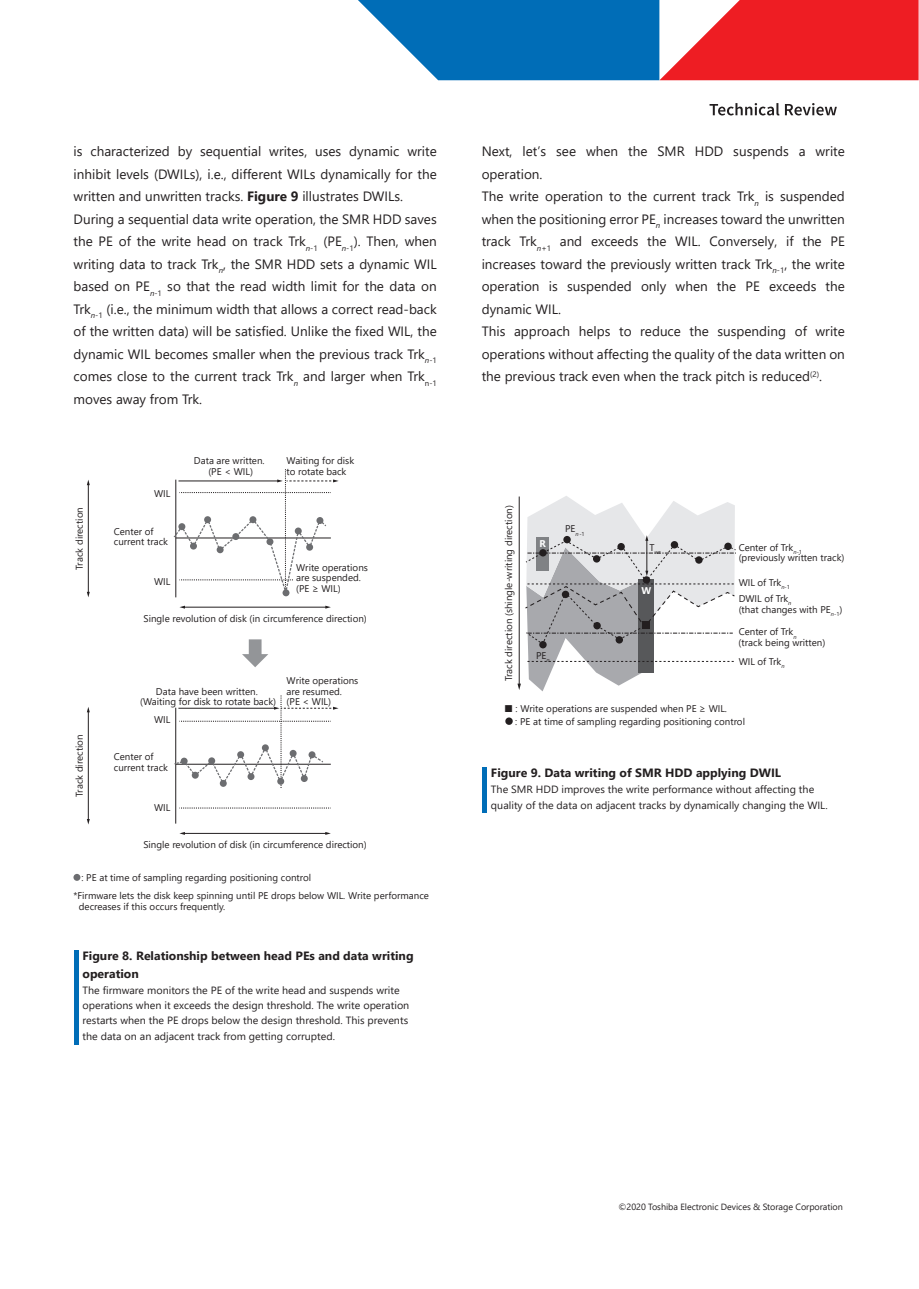
<style>
.page{position:relative;width:919px;height:1289px;background:#fff}
.page>*{position:absolute;margin:0;border:0;box-sizing:border-box;transform-origin:0 0}
.t1{font:13.5px/22.5px "Segoe UI";color:#231f20}
.t2{font:700 12px/18px "Segoe UI";color:#231f20}
.t3{font:10.5px/15.3px "Segoe UI";color:#231f20}
.t4{font:9.75px/10.5px "Segoe UI";color:#231f20}
.t5{font:700 9.75px "Segoe UI";color:#fff}
.t6{font:9px "Segoe UI";letter-spacing:-.005em;color:#231f20}
.t7{font:5.7px "Segoe UI";color:#231f20}
.s1{font-weight:700}
</style>
<div class="page">
<svg style="left:358px;top:0;width:560px;height:80px;background:#806287"></svg>
<svg style="left:709px;top:103px;width:127px;height:12px"></svg>
<svg style="left:517px;top:496px;width:219px;height:195px"></svg>
<svg style="left:505px;top:717px;width:8px;height:8px"></svg>
<div style="left:74px;top:950px;width:5px;height:94px;background:#006db7"></div>
<div style="left:481px;top:766px;width:5px;height:46px;background:#006db7"></div>
<svg style="left:173px;top:469px;width:165px;height:128px"></svg>
<hr style="left:88px;top:484px;width:1px;height:109px;background:#231f20">
<hr style="left:184px;top:607px;width:142px;height:1px;background:#231f20">
<svg style="left:325px;top:605px;width:6px;height:3px"></svg>
<hr style="left:88px;top:711px;width:1px;height:109px;background:#231f20">
<div style="left:293px;top:575px;width:43px;height:9px;background:#fff"></div>
<hr style="left:175px;top:707px;width:1px;height:116px;background:#231f20">
<svg style="left:179px;top:807px;width:152px;height:1px"></svg>
<hr style="left:184px;top:833px;width:142px;height:1px;background:#231f20">
<svg style="left:174px;top:695px;width:164px;height:93px"></svg>
<div style="left:249px;top:639px;width:12px;height:17px;background:#939598"></div>
<svg style="left:242px;top:654px;width:26px;height:13px"></svg>
<svg style="left:73px;top:873px;width:7px;height:7px"></svg>
<p class="t1" style="left:74px;top:139px;width:365px">is characterized by sequential writes, uses dynamic write inhibit levels (DWILs), i.e., different WILs dynamically for the written and unwritten tracks. <span class="s1">Figure 9</span> illustrates DWILs.<br>During a sequential data write operation, the SMR HDD saves the PE of the write head on track Trk<sub>n</sub><sub>-1</sub> (PE<sub>n</sub><sub>-1</sub>). Then, when writing data to track Trk<sub>n</sub>, the SMR HDD sets a dynamic WIL based on PE<sub>n</sub><sub>-1</sub> so that the read width limit for the data on Trk<sub>n</sub><sub>-1</sub> (i.e., the minimum width that allows a correct read-back of the written data) will be satisfied. Unlike the fixed WIL, the dynamic WIL becomes smaller when the previous track Trk<sub>n</sub><sub>-1 </sub>comes close to the current track Trk<sub>n</sub> and larger when Trk<sub>n-1 </sub>moves away from Trk.</p>
<p class="t1" style="left:481px;top:139px;width:365px">Next, let’s see when the SMR HDD suspends a write operation.<br>The write operation to the current track Trk<sub>n</sub> is suspended when the positioning error PE<sub>n</sub> increases toward the unwritten track Trk<sub>n</sub><sub>+1</sub> and exceeds the WIL. Conversely, if the PE increases toward the previously written track Trk<sub>n</sub><sub>-1</sub>, the write operation is suspended only when the PE exceeds the dynamic WIL.<br>This approach helps to reduce the suspending of write operations without affecting the quality of the data written on the previous track even when the track pitch is reduced<sup>(2)</sup>.</p>
<p class="t4" style="left:73px;top:569px;width:64px;rotate:-90deg">Track direction</p>
<p class="t4" style="left:73px;top:797px;width:64px;rotate:-90deg">Track direction</p>
<p class="t4" style="left:154px;top:487px;width:18px">WIL</p>
<p class="t4" style="left:114px;top:525px;width:56px">Center of current track</p>
<p class="t4" style="left:154px;top:575px;width:18px">WIL</p>
<p class="t4" style="left:194px;top:454px;width:72px;text-align:center">Data are written. (PE &lt; WIL)</p>
<p class="t4" style="left:286px;top:454px;width:69px">Waiting for disk to rotate back</p>
<p class="t4" style="left:296px;top:561px;width:73px">Write operations are suspended. (PE ≥ WIL)</p>
<p class="t4" style="left:143px;top:612px;width:225px">Single revolution of disk (in circumference direction)</p>
<p class="t4" style="left:140px;top:685px;width:137px;text-align:center">Data have been written. (Waiting for disk to rotate back)</p>
<p class="t4" style="left:286px;top:674px;width:73px">Write operations are resumed.<br>(PE &lt; WIL)</p>
<p class="t4" style="left:154px;top:713px;width:18px">WIL</p>
<p class="t4" style="left:114px;top:750px;width:56px">Center of current track</p>
<p class="t4" style="left:154px;top:801px;width:18px">WIL</p>
<p class="t4" style="left:143px;top:838px;width:225px">Single revolution of disk (in circumference direction)</p>
<p class="t4" style="left:81px;top:871px;width:231px">: PE at time of sampling regarding positioning control</p>
<p class="t4" style="left:79px;top:889px;width:352px;text-indent:-5px">*Firmware lets the disk keep spinning until PE drops below WIL. Write performance decreases if this occurs frequently.</p>
<p class="t2" style="left:82px;top:945px;width:332px">Figure 8. Relationship between head PEs and data writing operation</p>
<p class="t3" style="left:82px;top:981px;width:328px">The firmware monitors the PE of the write head and suspends write operations when it exceeds the design threshold. The write operation restarts when the PE drops below the design threshold. This prevents the data on an adjacent track from getting corrupted.</p>
<p class="t4" style="left:502px;top:681px;width:177px;rotate:-90deg">Track direction (shingle-writing direction)</p>
<p class="t4" style="left:565px;top:523px;width:21px">PE<sub>n</sub><sub>-1</sub></p>
<p class="t5" style="left:539px;top:534px;width:8px">R</p>
<p class="t4" style="left:738px;top:541px;width:107px">Center of Trk<sub>n</sub><sub>-1 </sub>(previously written track)</p>
<p class="t4" style="left:738px;top:574px;width:54px;line-height:15.9px">WIL of Trk<sub>n</sub><sub>-1<br></sub>DWIL of Trk<sub>n</sub></p>
<p class="t4" style="left:738px;top:603px;width:105px">(that changes with PE<sub>n</sub><sub>-1</sub>)</p>
<p class="t4" style="left:738px;top:626px;width:88px">Center of Trk<sub>n<br></sub>(track being written)</p>
<p class="t7" style="left:649px;top:546px;width:13px"><sup>T</sup>wr</p>
<p class="t5" style="left:641px;top:581px;width:11px">W</p>
<p class="t4" style="left:536px;top:649px;width:15px">PE<sub>n</sub></p>
<p class="t4" style="left:738px;top:655px;width:47px">WIL of Trk<sub>n</sub></p>
<p class="t4" style="left:515px;top:701px;width:231px;line-height:12.8px;text-indent:-11px">■ : Write operations are suspended when PE ≥ WIL.<br>: PE at time of sampling regarding positioning control</p>
<p class="t2" style="left:491px;top:763px;width:292px">Figure 9. Data writing of SMR HDD applying DWIL</p>
<p class="t3" style="left:491px;top:780px;width:338px">The SMR HDD improves the write performance without affecting the quality of the data on adjacent tracks by dynamically changing the WIL.</p>
<p class="t6" style="left:618px;top:1198px;width:226px">©2020 Toshiba Electronic Devices &amp; Storage Corporation</p>
</div>
